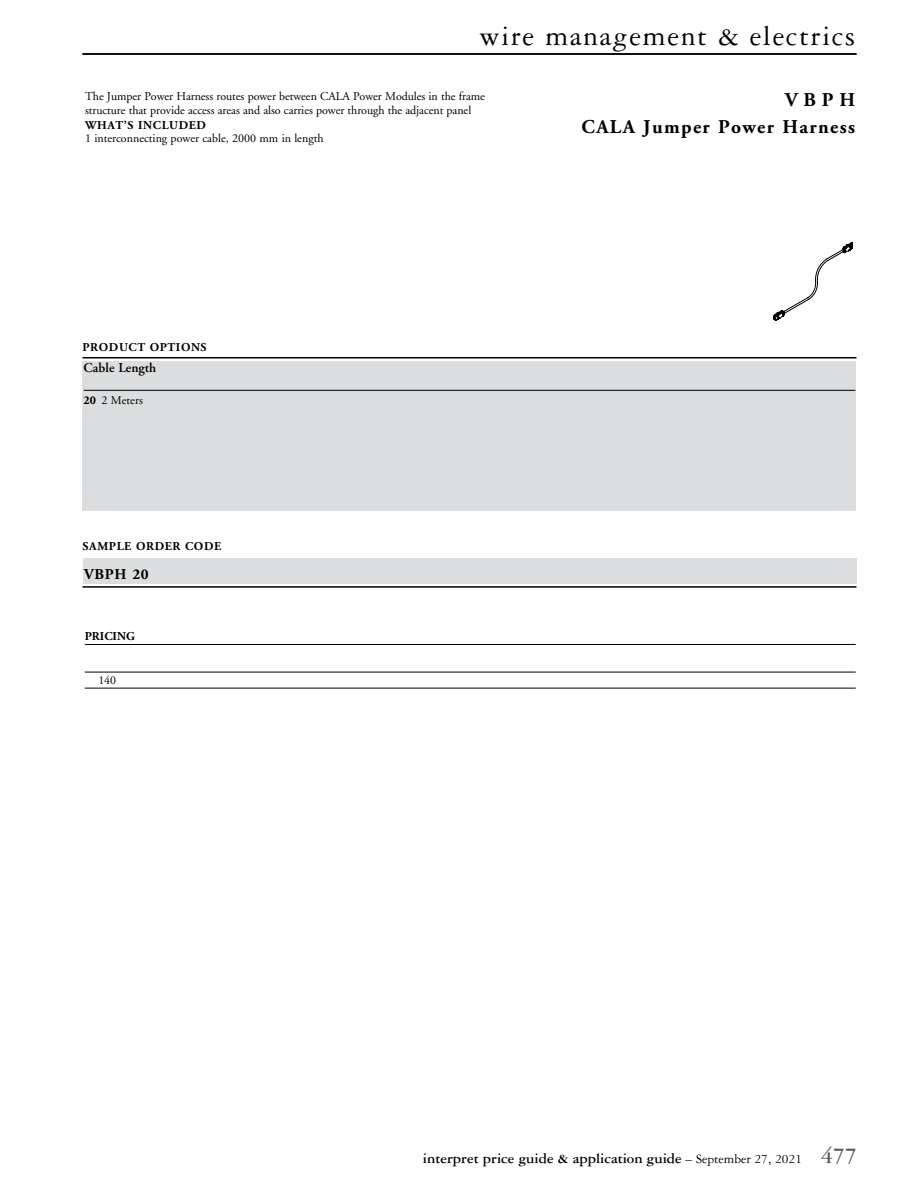
<style>
.page{position:relative;width:918px;height:1188px;background:#fff}
.page>*{position:absolute;margin:0;border:0;box-sizing:border-box;transform-origin:0 0}
.t1{font:30px "Garamond Three";letter-spacing:.05em;color:#000}
.t2{font:700 19.5px/27px "Adobe Garamond";letter-spacing:.07em;color:#000;text-align:right}
.t3{font:700 15px "Garamond Three";color:#000}
.t4{font:700 15px "Adobe Garamond";letter-spacing:.05em;color:#000}
.t5{font:600 13.5px "Adobe Garamond";color:#000}
.t6{font:12px/13.5px "Adobe Garamond";letter-spacing:-.005em;color:#000}
.t7{font:700 12px "Adobe Garamond";letter-spacing:.05em;color:#000}
.t8{font:700 12px "Adobe Garamond";color:#000}
.s1{font-weight:700}
.s2{font-weight:400;font-size:13.5px}
.s3{font-size:24px;color:#58595b}
</style>
<div class="page">
<hr style="left:82px;top:53px;width:774px;height:2px;background:#000">
<svg style="left:773px;top:243px;width:80px;height:78px"></svg>
<hr style="left:82px;top:586px;width:774px;height:2px;background:#000">
<div style="left:82px;top:362px;width:774px;height:149px;background:#dcddde"></div>
<hr style="left:84px;top:390px;width:771px;height:1px;background:#000">
<hr style="left:82px;top:357px;width:774px;height:1px;background:#000">
<div style="left:83px;top:559px;width:774px;height:25px;background:#dcddde"></div>
<hr style="left:85px;top:644px;width:771px;height:1px;background:#000">
<hr style="left:85px;top:672px;width:771px;height:1px;background:#000">
<hr style="left:85px;top:688px;width:771px;height:1px;background:#000">
<h1 class="t1" style="left:480px;top:20px;width:377px">wire management &amp; electrics</h1>
<p class="t6" style="left:85px;top:90px;width:401px">The Jumper Power Harness routes power between CALA Power Modules in the frame structure that provide access areas and also carries power through the adjacent panel</p>
<p class="t7" style="left:85px;top:118px;width:123px">WHAT’S INCLUDED</p>
<p class="t6" style="left:85px;top:132px;width:240px">1 interconnecting power cable, 2000 mm in length</p>
<p class="t7" style="left:82px;top:340px;width:126px">PRODUCT OPTIONS</p>
<p class="t5" style="left:84px;top:361px;width:74px">Cable Length</p>
<p class="t6" style="left:84px;top:394px;width:61px"><span class="s1">20</span> 2 Meters</p>
<p class="t7" style="left:83px;top:540px;width:140px">SAMPLE ORDER CODE</p>
<p class="t4" style="left:84px;top:566px;width:66px">VBPH 20</p>
<p class="t8" style="left:85px;top:630px;width:52px">PRICING</p>
<p class="t6" style="left:98px;top:674px;width:19px">140</p>
<h2 class="t2" style="left:582px;top:86px;width:275px">VBPH<br>CALA Jumper Power Harness</h2>
<p class="t3" style="left:423px;top:1150px;width:436px">interpret price guide &amp; application guide <span class="s2">– September 27, 2021</span> <span class="s3">477</span></p>
</div>
